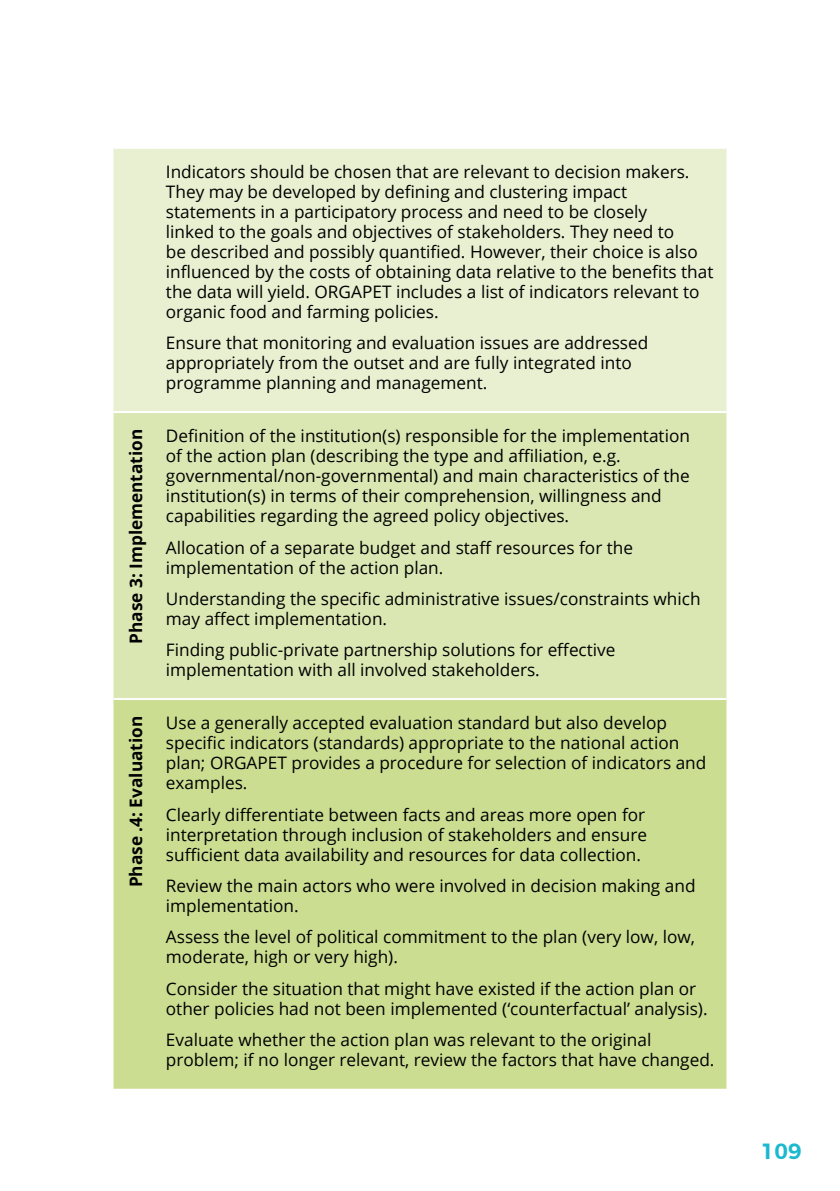
<style>
.page{position:relative;width:840px;height:1191px;background:#fff}
.page>*{position:absolute;margin:0;border:0;box-sizing:border-box;transform-origin:0 0}
.t1{font:600 22px "Montserrat";color:#1cb8d0}
.t2{font:17.2px/20px "Open Sans";color:#000}
.t3{font:700 17.2px "Open Sans";color:#000}
</style>
<div class="page">
<div style="left:113px;top:149px;width:613px;height:262px;background:#e8f0d1"></div>
<div style="left:113px;top:413px;width:613px;height:285px;background:#dae7b2"></div>
<div style="left:113px;top:700px;width:613px;height:388px;background:#cbdd91"></div>
<p class="t2" style="left:166px;top:161px;width:548px">Indicators should be chosen that are relevant to decision makers.<br>They may be developed by defining and clustering impact statements in a participatory process and need to be closely<br>linked to the goals and objectives of stakeholders. They need to<br>be described and possibly quantified. However, their choice is also influenced by the costs of obtaining data relative to the benefits that the data will yield. ORGAPET includes a list of indicators relevant to organic food and farming policies.</p>
<p class="t2" style="left:166px;top:333px;width:483px">Ensure that monitoring and evaluation issues are addressed appropriately from the outset and are fully integrated into programme planning and management.</p>
<p class="t3" style="left:124px;top:644px;width:216px;rotate:-90deg">Phase 3: Implementation</p>
<p class="t2" style="left:166px;top:425px;width:525px">Definition of the institution(s) responsible for the implementation of the action plan (describing the type and affiliation, e.g. governmental/non-governmental) and main characteristics of the institution(s) in terms of their comprehension, willingness and capabilities regarding the agreed policy objectives.</p>
<p class="t2" style="left:166px;top:537px;width:468px">Allocation of a separate budget and staff resources for the implementation of the action plan.</p>
<p class="t2" style="left:166px;top:588px;width:536px">Understanding the specific administrative issues/constraints which may affect implementation.</p>
<p class="t2" style="left:166px;top:639px;width:451px">Finding public-private partnership solutions for effective implementation with all involved stakeholders.</p>
<p class="t3" style="left:124px;top:887px;width:173px;rotate:-90deg">Phase .4: Evaluation</p>
<p class="t2" style="left:166px;top:712px;width:541px">Use a generally accepted evaluation standard but also develop specific indicators (standards) appropriate to the national action plan; ORGAPET provides a procedure for selection of indicators and examples.</p>
<p class="t2" style="left:166px;top:804px;width:482px;text-align:justify">Clearly differentiate between facts and areas more open for interpretation through inclusion of stakeholders and ensure sufficient data availability and resources for data collection.</p>
<p class="t2" style="left:166px;top:875px;width:531px">Review the main actors who were involved in decision making and implementation.</p>
<p class="t2" style="left:166px;top:926px;width:530px">Assess the level of political commitment to the plan (very low, low, moderate, high or very high).</p>
<p class="t2" style="left:166px;top:978px;width:543px">Consider the situation that might have existed if the action plan or other policies had not been implemented (‘counterfactual’ analysis).</p>
<p class="t2" style="left:166px;top:1029px;width:549px">Evaluate whether the action plan was relevant to the original problem; if no longer relevant, review the factors that have changed.</p>
<p class="t1" style="left:760px;top:1132px;width:42px">109</p>
</div>
